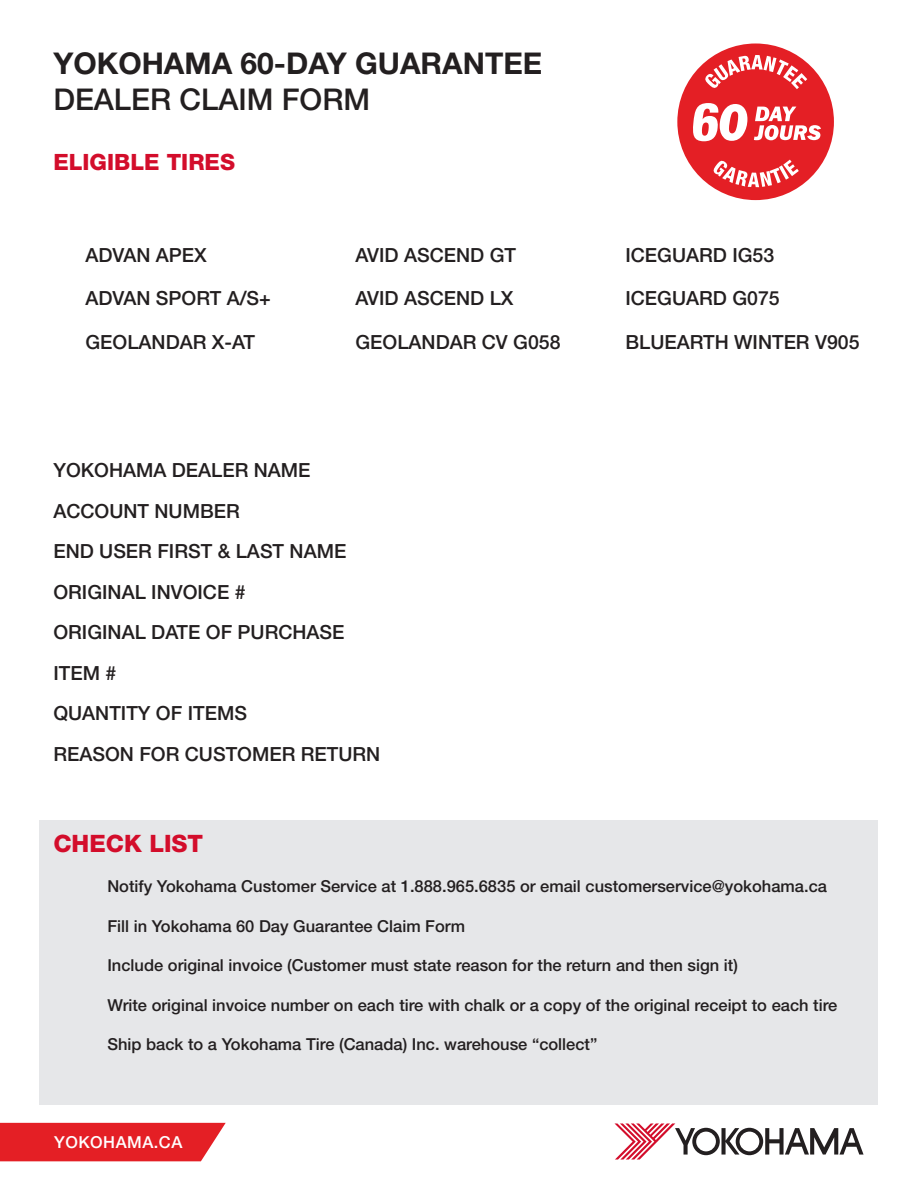
<style>
.page{position:relative;width:918px;height:1188px;background:#fff}
.page>*{position:absolute;margin:0;border:0;box-sizing:border-box;transform-origin:0 0}
.t1{font:700 30px "Helvetica Neue LT Std";color:#231f20}
.t2{font:500 30px "Helvetica Neue LT Std";color:#231f20}
.t3{font:800 24px "Helvetica Neue LT Std";color:#d30d2b}
.t4{font:800 22.5px "Helvetica Neue LT Std";color:#d30d2b}
.t5{font:500 19.5px "Helvetica Neue LT Std";color:#231f20}
.t6{font:500 16.5px "Helvetica Neue LT Std";color:#231f20}
.t7{font:500 16.5px "Helvetica Neue LT Std";letter-spacing:.03em;color:#fff}
</style>
<div class="page">
<div style="left:0;top:1123px;width:226px;height:38px;background:#e41f25"></div>
<svg style="left:615px;top:1123px;width:249px;height:37px"></svg>
<div style="left:39px;top:820px;width:839px;height:285px;background:#e6e7e9"></div>
<div style="left:677px;top:44px;width:157px;height:156px;background:#e41f25;border-radius:50%"></div>
<svg style="left:713px;top:159px;width:86px;height:28px"></svg>
<svg style="left:704px;top:55px;width:103px;height:34px"></svg>
<svg style="left:754px;top:107px;width:67px;height:33px"></svg>
<svg style="left:693px;top:103px;width:54px;height:38px"></svg>
<p class="t1" style="left:53px;top:45px;width:490px">YOKOHAMA 60-DAY GUARANTEE</p>
<p class="t2" style="left:53px;top:81px;width:318px">DEALER CLAIM FORM</p>
<p class="t4" style="left:53px;top:149px;width:183px">ELIGIBLE TIRES</p>
<p class="t5" style="left:86px;top:243px;width:123px">ADVAN APEX</p>
<p class="t5" style="left:355px;top:243px;width:162px">AVID ASCEND GT</p>
<p class="t5" style="left:625px;top:243px;width:150px">ICEGUARD IG53</p>
<p class="t5" style="left:86px;top:287px;width:187px">ADVAN SPORT A/S+</p>
<p class="t5" style="left:355px;top:287px;width:160px">AVID ASCEND LX</p>
<p class="t5" style="left:625px;top:287px;width:156px">ICEGUARD G075</p>
<p class="t5" style="left:86px;top:330px;width:171px">GEOLANDAR X-AT</p>
<p class="t5" style="left:355px;top:330px;width:207px">GEOLANDAR CV G058</p>
<p class="t5" style="left:625px;top:330px;width:236px">BLUEARTH WINTER V905</p>
<p class="t5" style="left:53px;top:459px;width:259px">YOKOHAMA DEALER NAME</p>
<p class="t5" style="left:53px;top:499px;width:188px">ACCOUNT NUMBER</p>
<p class="t5" style="left:53px;top:540px;width:294px">END USER FIRST &amp; LAST NAME</p>
<p class="t5" style="left:53px;top:580px;width:194px">ORIGINAL INVOICE #</p>
<p class="t5" style="left:53px;top:621px;width:293px">ORIGINAL DATE OF PURCHASE</p>
<p class="t5" style="left:53px;top:661px;width:64px">ITEM #</p>
<p class="t5" style="left:53px;top:702px;width:195px">QUANTITY OF ITEMS</p>
<p class="t5" style="left:53px;top:742px;width:328px">REASON FOR CUSTOMER RETURN</p>
<p class="t3" style="left:53px;top:830px;width:151px">CHECK LIST</p>
<p class="t6" style="left:107px;top:876px;width:721px">Notify Yokohama Customer Service at 1.888.965.6835 or email customerservice@yokohama.ca</p>
<p class="t6" style="left:107px;top:916px;width:359px">Fill in Yokohama 60 Day Guarantee Claim Form</p>
<p class="t6" style="left:107px;top:956px;width:632px">Include original invoice (Customer must state reason for the return and then sign it)</p>
<p class="t6" style="left:107px;top:995px;width:732px">Write original invoice number on each tire with chalk or a copy of the original receipt to each tire</p>
<p class="t6" style="left:107px;top:1035px;width:492px">Ship back to a Yokohama Tire (Canada) Inc. warehouse “collect”</p>
<p class="t7" style="left:54px;top:1132px;width:130px">YOKOHAMA.CA</p>
</div>
